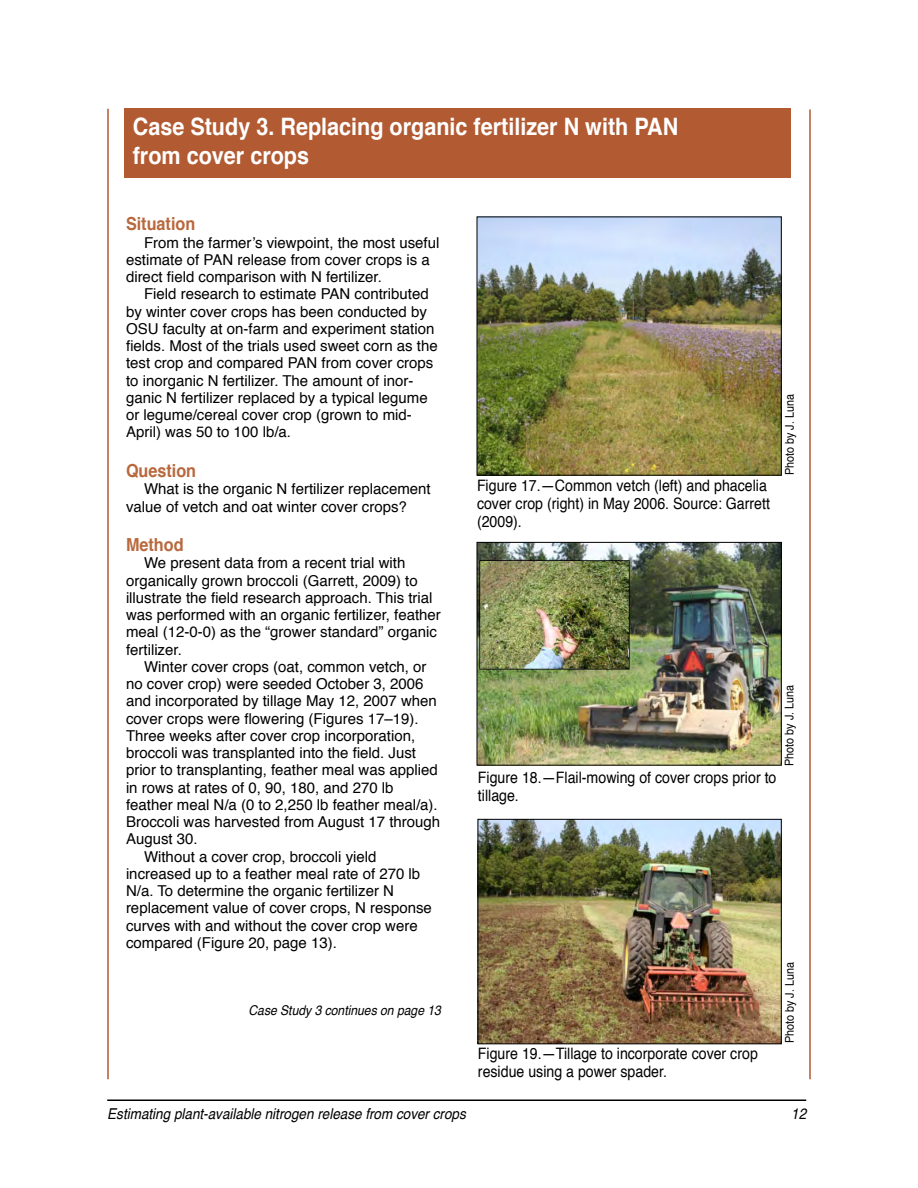
<style>
.page{position:relative;width:918px;height:1188px;background:#fff}
.page>*{position:absolute;margin:0;border:0;box-sizing:border-box;transform-origin:0 0}
.t1{font:700 24px/28.8px "Helvetica";color:#fff;scale:.9 1}
.subhead2{font:700 18px "Helvetica";color:#b8683d;scale:.9 1}
.t2{font:15.75px/18px "Helvetica";color:#000;scale:.9 1}
.case_study_text{font:15px/17.2px "Helvetica";color:#000}
.t3{font:italic 15px "Helvetica";color:#000;scale:.9 1}
.t4{font:italic 13.5px "Helvetica";color:#000;scale:.9 1}
.t5{font:12px "Helvetica";color:#000;scale:.9 1}
</style>
<div class="page">
<hr style="left:107px;top:109px;width:2px;height:970px;background:#b25a32">
<hr style="left:809px;top:110px;width:2px;height:969px;background:#b25a32">
<hr style="left:107px;top:1100px;width:699px;height:1px;background:#000">
<div style="left:124px;top:108px;width:666px;height:69px;background:#b25a32"></div>
<img style="left:479px;top:219px;width:301px;height:254px">
<div style="left:477px;top:217px;width:305px;height:258px;border:1px solid #000"></div>
<img style="left:479px;top:544px;width:301px;height:219px">
<div style="left:477px;top:542px;width:305px;height:223px;border:1px solid #000"></div>
<img style="left:480px;top:821px;width:300px;height:221px">
<div style="left:478px;top:819px;width:304px;height:225px;border:1px solid #000"></div>
<p class="t1" style="left:133px;top:112px;width:608px">Case Study 3. Replacing organic fertilizer N with PAN from cover crops</p>
<h3 class="subhead2" style="left:126px;top:210px;width:79px">Situation</h3>
<p class="case_study_text" style="left:126px;top:234px;width:315px;text-indent:18px">From the farmer’s viewpoint, the most useful estimate of PAN release from cover crops is a direct field comparison with N fertilizer.</p>
<p class="case_study_text" style="left:126px;top:286px;width:313px;text-indent:18px">Field research to estimate PAN contributed by winter cover crops has been conducted by OSU faculty at on-farm and experiment station fields. Most of the trials used sweet corn as the test crop and compared PAN from cover crops to inorganic N fertilizer. The amount of inor&shy;ganic N fertilizer replaced by a typical legume or legume/cereal cover crop (grown to mid-April) was 50 to 100 lb/a.</p>
<h3 class="subhead2" style="left:126px;top:456px;width:80px">Question</h3>
<p class="case_study_text" style="left:126px;top:481px;width:306px;text-indent:18px">What is the organic N fertilizer replacement value of vetch and oat winter cover crops?</p>
<h3 class="subhead2" style="left:126px;top:530px;width:65px">Method</h3>
<p class="case_study_text" style="left:126px;top:555px;width:316px;text-indent:18px">We present data from a recent trial with organically grown broccoli (Garrett, 2009) to illustrate the field research approach. This trial was performed with an organic fertilizer, feather meal (12-0-0) as the “grower standard” organic fertilizer.</p>
<p class="case_study_text" style="left:126px;top:658px;width:316px;text-indent:18px">Winter cover crops (oat, common vetch, or no cover crop) were seeded October 3, 2006 and incorporated by tillage May 12, 2007 when cover crops were flowering (Figures 17–19).<br>Three weeks after cover crop incorporation, broccoli was transplanted into the field. Just prior to transplanting, feather meal was applied in rows at rates of 0, 90, 180, and 270 lb feather meal N/a (0 to 2,250 lb feather meal/a).<br>Broccoli was harvested from August 17 through August 30.</p>
<p class="case_study_text" style="left:126px;top:848px;width:307px;text-indent:18px">Without a cover crop, broccoli yield increased up to a feather meal rate of 270 lb N/a. To determine the organic fertilizer N replacement value of cover crops, N response curves with and without the cover crop were compared (Figure 20, page 13).</p>
<p class="t4" style="left:248px;top:1000px;width:215px">Case Study 3 continues on page 13</p>
<p class="t2" style="left:477px;top:477px;width:327px">Figure 17.—Common vetch (left) and phacelia cover crop (right) in May 2006. Source: Garrett (2009).</p>
<p class="t5" style="left:780px;top:475px;width:92px;rotate:-90deg">Photo by J. Luna</p>
<p class="t2" style="left:478px;top:769px;width:333px">Figure 18.—Flail-mowing of cover crops prior to tillage.</p>
<p class="t5" style="left:780px;top:766px;width:92px;rotate:-90deg">Photo by J. Luna</p>
<p class="t2" style="left:478px;top:1045px;width:313px">Figure 19.—Tillage to incorporate cover crop residue using a power spader.</p>
<p class="t5" style="left:780px;top:1043px;width:92px;rotate:-90deg">Photo by J. Luna</p>
<p class="t3" style="left:107px;top:1102px;width:400px">Estimating plant-available nitrogen release from cover crops</p>
<p class="t3" style="left:791px;top:1102px;width:18px">12</p>
</div>
